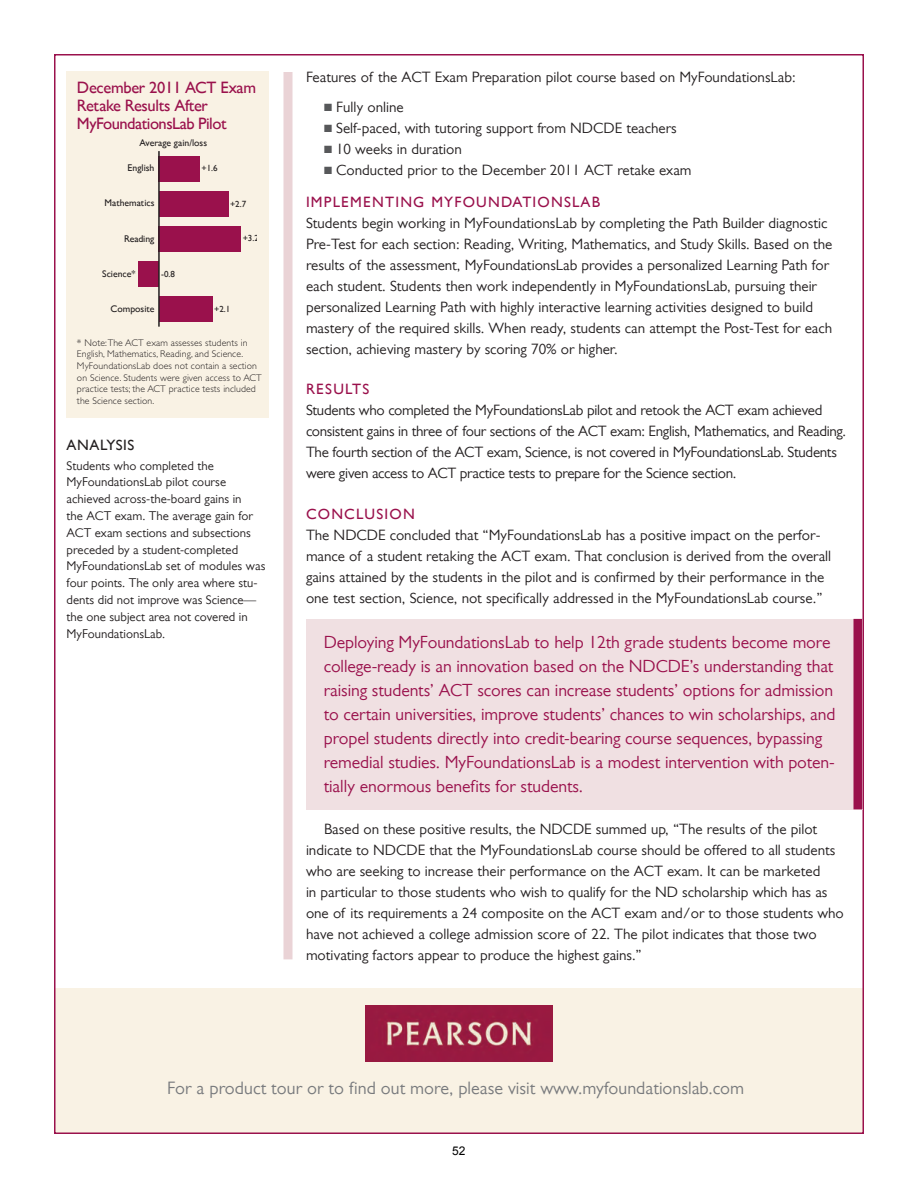
<style>
.page{position:relative;width:918px;height:1188px;background:#fff}
.page>*{position:absolute;margin:0;border:0;box-sizing:border-box;transform-origin:0 0}
.t1{font:18px "Gill Sans MT Pro";color:#787a7d}
.t2{font:17.7px/24px "Gill Sans MT Pro";letter-spacing:-.005em;color:#9a114c}
.t3{font:500 16.5px/18px "Gill Sans MT Pro";letter-spacing:-.02em;color:#9a114c}
.t4{font:15px/21px "Gill Sans MT Pro";color:#231f20}
.t5{font:15px/21px "Gill Sans MT Pro";letter-spacing:-.02em;color:#231f20}
.t6{font:500 15px "Gill Sans MT Pro";letter-spacing:.08em;color:#9a114c}
.t7{font:500 15px "Gill Sans MT Pro";letter-spacing:.04em;color:#231f20}
.t8{font:12.75px/16.8px "Gill Sans MT Pro";color:#231f20}
.t9{font:12px "Arial";color:#000}
.t10{font:300 9.75px/11.7px "Gill Sans";letter-spacing:.01em;color:#231f20}
.t11{font:500 9.75px "Gill Sans MT Pro";color:#231f20}
.t12{font:500 9px "Gill Sans MT Pro";color:#231f20}
.s1{color:#57585a}
.s2{font-weight:500;color:#9a114c}
</style>
<div class="page">
<div style="left:54px;top:988px;width:810px;height:145px;background:#f9f2e4"></div>
<div style="left:284px;top:72px;width:8px;height:887px;background:#ead3d6"></div>
<div style="left:306px;top:619px;width:556px;height:190px;background:#f0e0e2"></div>
<div style="left:854px;top:619px;width:8px;height:190px;background:#9a114c"></div>
<img style="left:366px;top:1006px;width:186px;height:56px">
<div style="left:67px;top:71px;width:202px;height:347px;background:#f9f2e4"></div>
<div style="left:159px;top:156px;width:41px;height:25px;background:#9a114c"></div>
<div style="left:159px;top:191px;width:69px;height:25px;background:#9a114c"></div>
<div style="left:159px;top:226px;width:82px;height:26px;background:#9a114c"></div>
<div style="left:138px;top:261px;width:21px;height:26px;background:#9a114c"></div>
<div style="left:159px;top:296px;width:54px;height:26px;background:#9a114c"></div>
<hr style="left:158px;top:151px;width:2px;height:176px;background:#231f20">
<p class="t3" style="left:77px;top:78px;width:181px">December 2011 ACT Exam<br>Retake Results After<br>MyFoundationsLab Pilot</p>
<p class="t11" style="left:140px;top:137px;width:69px">Average gain/loss</p>
<p class="t11" style="left:127px;top:162px;width:29px">English</p>
<p class="t11" style="left:105px;top:197px;width:51px">Mathematics</p>
<p class="t11" style="left:124px;top:233px;width:32px">Reading</p>
<p class="t11" style="left:102px;top:268px;width:35px">Science*</p>
<p class="t11" style="left:111px;top:303px;width:45px">Composite</p>
<p class="t12" style="left:161px;top:269px;width:15px">-0.8</p>
<p class="t12" style="left:202px;top:163px;width:18px">+1.6</p>
<p class="t12" style="left:230px;top:198px;width:18px">+2.7</p>
<p class="t12" style="left:243px;top:233px;width:18px">+3.2</p>
<p class="t12" style="left:214px;top:304px;width:18px">+2.1</p>
<p class="t10" style="left:77px;top:337px;width:186px">* Note: The ACT exam assesses students in English, Mathematics, Reading, and Science.<br>MyFoundationsLab does not contain a section on Science. Students were given access to ACT practice tests; the ACT practice tests included the Science section.</p>
<p class="t7" style="left:67px;top:436px;width:69px">Analysis</p>
<p class="t8" style="left:67px;top:457px;width:200px">Students who completed the<br>MyFoundationsLab pilot course achieved across-the-board gains in<br>the ACT exam. The average gain for<br>ACT exam sections and subsections preceded by a student-completed<br>MyFoundationsLab set of modules was four points. The only area where stu&shy;dents did not improve was Science— the one subject area not covered in<br>MyFoundationsLab.</p>
<p class="t4" style="left:306px;top:67px;width:491px">Features of the ACT Exam Preparation pilot course based on MyFoundationsLab:</p>
<p class="t4" style="left:324px;top:97px;width:81px"><span class="s1">■</span> Fully online</p>
<p class="t4" style="left:324px;top:118px;width:354px"><span class="s1">■</span> Self-paced, with tutoring support from N DCDE teachers</p>
<p class="t4" style="left:324px;top:139px;width:139px"><span class="s1">■</span> 10 weeks in duration</p>
<p class="t4" style="left:306px;top:154px;width:387px;line-height:31.5px;text-indent:18px"><span class="s1">■</span> Conducted prior to the December 2011 ACT retake exam<br><span class="s2">Implementing MyFoundationsLab</span></p>
<p class="t4" style="left:306px;top:212px;width:528px">Students begin working in MyFoundationsLab by completing the Path Builder diagnostic Pre-Test for each section: Reading, Writing, M athematics, and Study Skills. Based on the results of the assessment, MyFoundationsLab provides a personalized Learning Path for each student. Students then work independently in MyFoundationsLab, pursuing their personalized Learning Path with highly interactive learning activities designed to build mastery of the required skills. When ready, students can attempt the Post-Test for each section, achieving mastery by scoring 70% or higher.</p>
<p class="t6" style="left:306px;top:380px;width:65px">Results</p>
<p class="t5" style="left:306px;top:400px;width:542px">Students who completed the MyFoundationsLab pilot and retook the ACT exam achieved consistent gains in three of four sections of the ACT exam: English, M athematics, and Reading.<br>The fourth section of the ACT exam, Science, is not covered in MyFoundationsLab. Students were given access to ACT practice tests to prepare for the Science section.</p>
<p class="t6" style="left:306px;top:505px;width:110px">Conclusion</p>
<p class="t4" style="left:306px;top:524px;width:527px">The N DCDE concluded that “MyFoundationsLab has a positive impact on the perfor&shy;mance of a student retaking the ACT exam. That conclusion is derived from the overall gains attained by the students in the pilot and is confirmed by their performance in the one test section, Science, not specifically addressed in the MyFoundationsLab course.”</p>
<p class="t2" style="left:324px;top:630px;width:513px">Deploying MyFoundationsLab to help 12th grade students become more college-ready is an innovation based on the N DCDE’s understanding that raising students’ ACT scores can increase students’ options for admission to certain universities, improve students’ chances to win scholarships, and propel students directly into credit-bearing course sequences, bypassing remedial studies. MyFoundationsLab is a modest intervention with poten&shy;tially enormous benefits for students.</p>
<p class="t4" style="left:306px;top:818px;width:539px;text-indent:18px">Based on these positive results, the N DCDE summed up, “The results of the pilot indicate to N DCDE that the MyFoundationsLab course should be offered to all students who are seeking to increase their performance on the ACT exam. It can be marketed<br>in particular to those students who wish to qualify for the N D scholarship which has as one of its requirements a 24 composite on the ACT exam and/or to those students who have not achieved a college admission score of 22. The pilot indicates that those two motivating factors appear to produce the highest gains.”</p>
<p class="t1" style="left:167px;top:1077px;width:578px">For a product tour or to find out more, please visit www.myfoundationslab.com</p>
<p class="t9" style="left:452px;top:1143px;width:15px">52</p>
</div>
